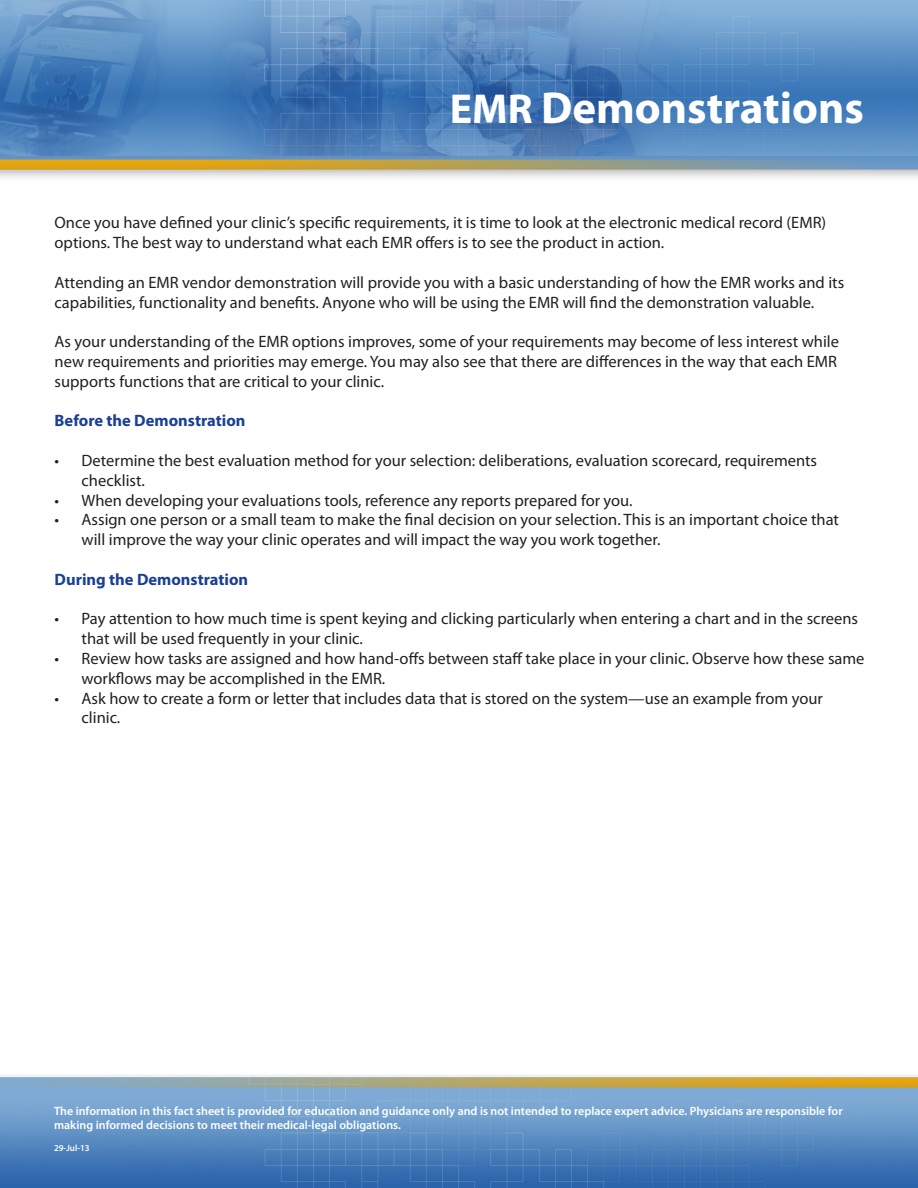
<style>
.page{position:relative;width:918px;height:1188px;background:#fff}
.page>*{position:absolute;margin:0;border:0;box-sizing:border-box;transform-origin:0 0}
.t1{font:700 45px "Myriad Pro";color:#fff}
.t2{font:16.5px/19.8px "Myriad Pro";color:#231f20}
.t3{font:700 16.5px "Myriad Pro";color:#1b3f94}
.t4{font:600 12px/14.4px "Myriad Pro";color:#fff}
.t5{font:600 9px "Myriad Pro";color:#fff}
.s1{font-size:42px}
</style>
<div class="page">
<img style="left:0;top:0;width:918px;height:178px">
<img style="left:0;top:1075px;width:918px;height:113px">
<p class="t1" style="left:450px;top:79px;width:416px"><span class="s1">EMR</span> Demonstrations</p>
<p class="t2" style="left:55px;top:213px;width:773px">Once you have defined your clinic’s specific requirements, it is time to look at the electronic medical record (EMR) options. The best way to understand what each EMR offers is to see the product in action.</p>
<p class="t2" style="left:55px;top:272px;width:791px">Attending an EMR vendor demonstration will provide you with a basic understanding of how the EMR works and its capabilities, functionality and benefits. Anyone who will be using the EMR will find the demonstration valuable.</p>
<p class="t2" style="left:55px;top:331px;width:786px;text-align:justify">As your understanding of the EMR options improves, some of your requirements may become of less interest while new requirements and priorities may emerge. You may also see that there are differences in the way that each EMR supports functions that are critical to your clinic.</p>
<p class="t3" style="left:55px;top:410px;width:192px">Before the Demonstration</p>
<p class="t2" style="left:82px;top:450px;width:737px;text-indent:-27px">• Determine the best evaluation method for your selection: deliberations, evaluation scorecard, requirements checklist.</p>
<p class="t2" style="left:55px;top:490px;width:580px">• When developing your evaluations tools, reference any reports prepared for you.</p>
<p class="t2" style="left:82px;top:510px;width:759px;text-indent:-27px">• Assign one person or a small team to make the final decision on your selection. This is an important choice that will improve the way your clinic operates and will impact the way you work together.</p>
<p class="t3" style="left:55px;top:568px;width:195px">During the Demonstration</p>
<p class="t2" style="left:82px;top:609px;width:778px;text-indent:-27px">• Pay attention to how much time is spent keying and clicking particularly when entering a chart and in the screens that will be used frequently in your clinic.</p>
<p class="t2" style="left:82px;top:648px;width:784px;text-indent:-27px">• Review how tasks are assigned and how hand-offs between staff take place in your clinic. Observe how these same workflows may be accomplished in the EMR.</p>
<p class="t2" style="left:82px;top:688px;width:743px;text-indent:-27px">• Ask how to create a form or letter that includes data that is stored on the system—use an example from your clinic.</p>
<p class="t4" style="left:54px;top:1103px;width:790px">The information in this fact sheet is provided for education and guidance only and is not intended to replace expert advice. Physicians are responsible for making informed decisions to meet their medical-legal obligations.</p>
<p class="t5" style="left:54px;top:1142px;width:37px">29-Jul-13</p>
</div>
